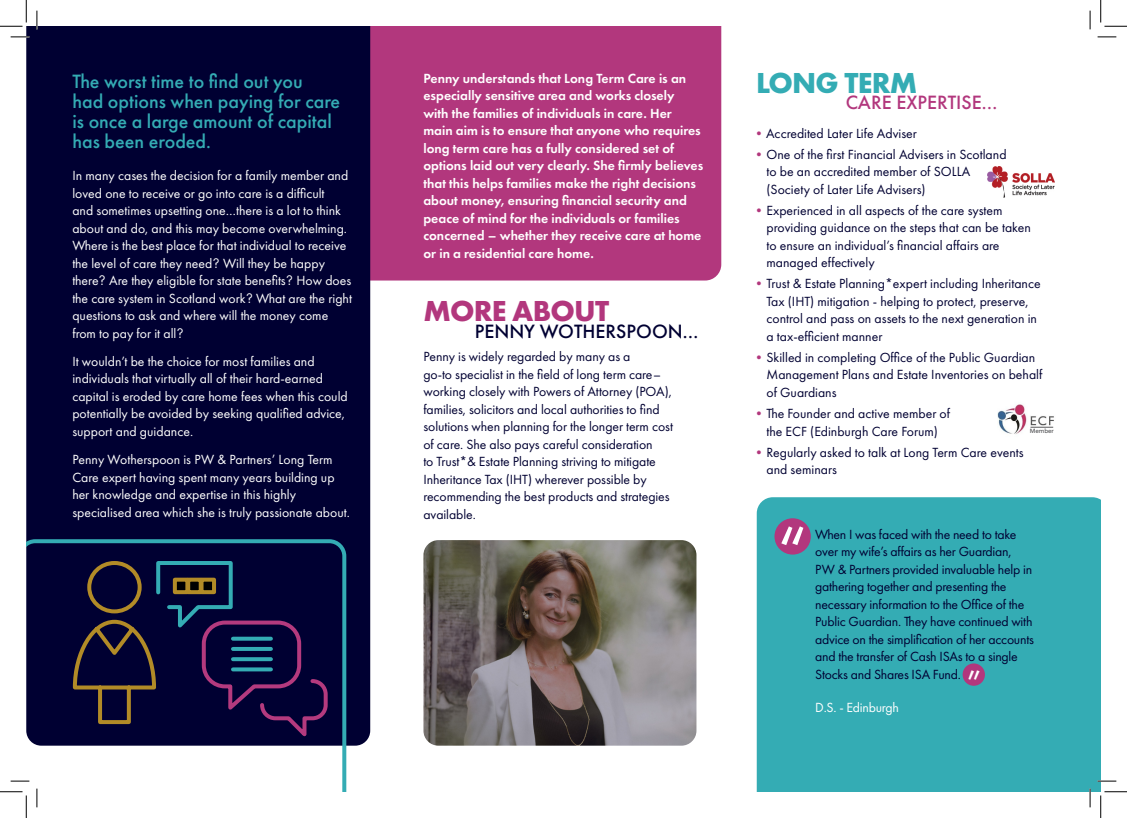
<style>
.page{position:relative;width:1127px;height:818px;background:#fff}
.page>*{position:absolute;margin:0;border:0;box-sizing:border-box;transform-origin:0 0}
.t1{font:75px "Futura PT";color:#fff}
.t2{font:37.5px "Futura PT";color:#fff}
.t3{font:700 30px "Futura PT";letter-spacing:-.025em;color:#b2377d}
.t4{font:700 30px "Futura PT";letter-spacing:-.025em;color:#34acb4}
.t5{font:500 20px/20px "Futura PT";color:#34acb4}
.t6{font:500 20px "Futura PT";color:#000032}
.t7{font:500 20px "Futura PT";color:#b2377d}
.t8{font:13.75px/17.5px "Futura PT";letter-spacing:-.005em;color:#000032}
.t9{font:13.75px/17.5px "Futura PT";color:#fff}
.t10{font:600 13.75px/17.5px "Futura PT";color:#fff}
.t11{font:6.12px "Soleil Bk";letter-spacing:-.025em;color:#57585a}
.s1{font-family:"Soleil Lt"}
.s2{color:#b2377d}
</style>
<div class="page">
<div style="left:370px;top:26px;width:351px;height:254px;background:#b2377d"></div>
<div style="left:26px;top:26px;width:344px;height:720px;background:#000032"></div>
<svg style="left:26px;top:539px;width:320px;height:253px"></svg>
<img style="left:423px;top:540px;width:273px;height:206px">
<div style="left:756px;top:497px;width:344px;height:295px;background:#34acb4"></div>
<div style="left:774px;top:518px;width:36px;height:36px;background:#b2377d;border-radius:50%"></div>
<div style="left:962px;top:663px;width:22px;height:23px;background:#b2377d;border-radius:50%"></div>
<svg style="left:71px;top:559px;width:258px;height:185px;background:#120f38"></svg>
<img style="left:997px;top:404px;width:57px;height:30px">
<svg style="left:1030px;top:427px;width:22px;height:1px"></svg>
<img style="left:987px;top:167px;width:67px;height:30px">
<svg style="left:11px;top:36px;width:18px;height:2px"></svg>
<svg style="left:1097px;top:36px;width:18px;height:2px"></svg>
<svg style="left:11px;top:780px;width:18px;height:2px"></svg>
<svg style="left:1097px;top:780px;width:18px;height:2px"></svg>
<svg style="left:36px;top:11px;width:2px;height:18px"></svg>
<svg style="left:36px;top:788px;width:2px;height:19px"></svg>
<svg style="left:1089px;top:11px;width:1px;height:18px"></svg>
<svg style="left:1088px;top:788px;width:2px;height:19px"></svg>
<svg style="left:0;top:0;width:27px;height:27px"></svg>
<svg style="left:0;top:791px;width:27px;height:27px"></svg>
<svg style="left:1100px;top:0;width:26px;height:27px"></svg>
<svg style="left:1100px;top:791px;width:26px;height:27px"></svg>
<p class="t5" style="left:72px;top:71px;width:269px">The worst time to find out you<br>had options when paying for care is once a large amount of capital has been eroded.</p>
<p class="t9" style="left:72px;top:167px;width:281px">In many cases the decision for a family member and loved one to receive or go into care is a difficult<br>and sometimes upsetting one…there is a lot to think about and do, and this may become overwhelming.<br>Where is the best place for that individual to receive the level of care they need<span class="s1">?</span> Will they be happy there<span class="s1">?</span> Are they eligible for state benefits<span class="s1">?</span> How does the care system in Scotland work<span class="s1">?</span> What are the right questions to ask and where will the money come from to pay for it all<span class="s1">?</span></p>
<p class="t9" style="left:72px;top:352px;width:277px">It wouldn’t be the choice for most families and individuals that virtually all of their hard-earned capital is eroded by care home fees when this could potentially be avoided by seeking qualified advice,</p>
<p class="t9" style="left:72px;top:422px;width:122px">support and guidance.</p>
<p class="t9" style="left:72px;top:451px;width:279px">Penny Wotherspoon is PW &amp; Partners’ Long Term Care expert having spent many years building up her knowledge and expertise in this highly specialised area which she is truly passionate about.</p>
<p class="t10" style="left:423px;top:69px;width:281px">Penny understands that Long Term Care is an especially sensitive area and works closely<br>with the families of individuals in care. Her main aim is to ensure that anyone who requires long term care has a fully considered set of options laid out very clearly. She firmly believes that this helps families make the right decisions about money, ensuring financial security and peace of mind for the individuals or families concerned – whether they receive care at home or in a residential care home.</p>
<p class="t3" style="left:423px;top:292px;width:187px">MORE ABOUT</p>
<p class="t6" style="left:474px;top:319px;width:225px">PENNY WOTHERSPOON...</p>
<p class="t8" style="left:423px;top:348px;width:251px">Penny is widely regarded by many as a<br>go-to specialist in the field of long term care– working closely with Powers of Attorney (POA), families, solicitors and local authorities to find solutions when planning for the longer term cost of care. She also pays careful consideration<br>to Trust*&amp; Estate Planning striving to mitigate Inheritance Tax (IHT) wherever possible by recommending the best products and strategies available.</p>
<p class="t4" style="left:756px;top:63px;width:162px">LONG TERM</p>
<p class="t7" style="left:845px;top:90px;width:153px">CARE EXPERTISE...</p>
<p class="t8" style="left:752px;top:124px;width:166px"><span class="s2">•</span>Accredited Later Life Adviser</p>
<p class="t8" style="left:766px;top:145px;width:241px;text-indent:-14px"><span class="s2">•</span>One of the first Financial Advisers in Scotland to be an accredited member of SOLLA (Society of Later Life Advisers)</p>
<p class="t8" style="left:752px;top:201px;width:252px"><span class="s2">•</span>Experienced in all aspects of the care system</p>
<p class="t8" style="left:766px;top:219px;width:266px">providing guidance on the steps that can be taken to ensure an individual’s financial affairs are managed effectively</p>
<p class="t8" style="left:766px;top:275px;width:275px;text-indent:-14px"><span class="s2">•</span>Trust &amp; Estate Planning*expert including Inheritance Tax (IHT) mitigation - helping to protect, preserve, control and pass on assets to the next generation in a tax-efficient manner</p>
<p class="t8" style="left:766px;top:349px;width:277px;text-indent:-14px"><span class="s2">•</span>Skilled in completing Office of the Public Guardian<br>Management Plans and Estate Inventories on behalf of Guardians</p>
<p class="t8" style="left:752px;top:405px;width:199px;text-align:center"><span class="s2">•</span>The Founder and active member of the ECF (Edinburgh Care Forum)</p>
<p class="t8" style="left:766px;top:443px;width:259px;text-indent:-14px"><span class="s2">•</span>Regularly asked to talk at Long Term Care events and seminars</p>
<p class="t11" style="left:1029px;top:427px;width:25px">Member</p>
<p class="t1" style="left:776px;top:508px;width:32px">“</p>
<p class="t8" style="left:815px;top:525px;width:220px">When I was faced with the need to take over my wife’s affairs as her Guardian, PW &amp; Partners provided invaluable help in gathering together and presenting the necessary information to the Office of the Public Guardian. They have continued with advice on the simplification of her accounts and the transfer of Cash ISAs to a single Stocks and Shares ISA Fund.</p>
<p class="t9" style="left:815px;top:698px;width:85px">D.S. - Edinburgh</p>
<p class="t2" style="left:981px;top:688px;width:17px;rotate:-180deg">“</p>
</div>
